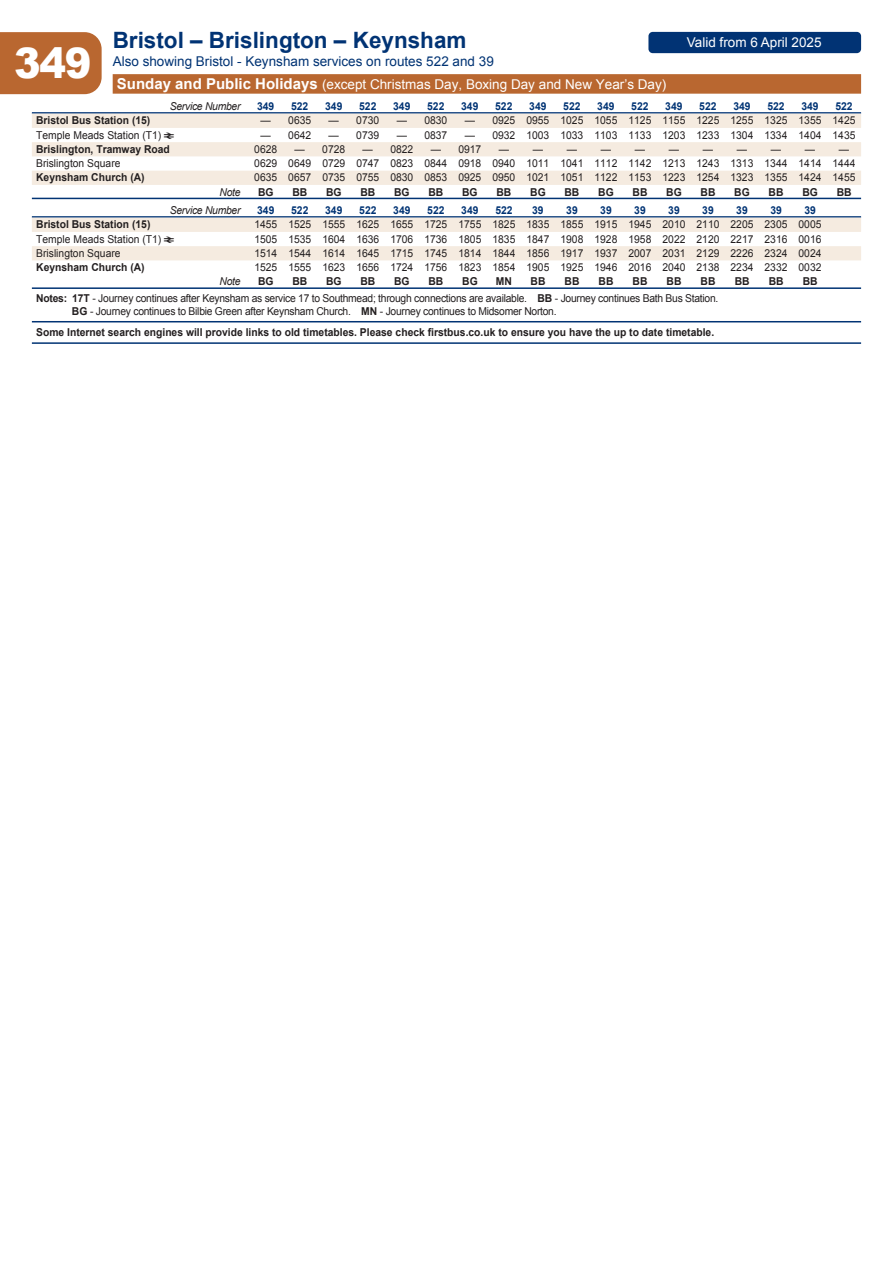
<style>
.page{position:relative;width:893px;height:1263px;background:#fff}
.page>*{position:absolute;margin:0;border:0;box-sizing:border-box;transform-origin:0 0}
.t1{font:900 42px "Arial";color:#fff;scale:.95 1}
.t2{font:700 22.5px "Arial";color:#013374}
.t3{font:13.5px/23px "Arial";color:#013374}
.t4{font:13.5px "Arial";color:#fff}
.t5{font:10.8px "Arial";color:#231f20;scale:.95 1}
.t6{font:700 10.8px "Arial";color:#231f20;scale:.95 1}
.t7{font:10.8px/13px "Arial";letter-spacing:-.025em;color:#231f20;scale:.95 1}
.t8{font:700 10.8px "Arial";color:#013374;scale:.95 1}
.t9{font:italic 10.8px "Arial";letter-spacing:-.025em;color:#231f20;scale:.95 1}
.s1{font-weight:700;font-size:15px;color:#fff}
.s2{color:#fff}
.s3{font-family:"Timetable"}
.s4{font-weight:700}
</style>
<div class="page">
<div style="left:113px;top:74px;width:748px;height:20px;background:#b96730"></div>
<hr style="left:32px;top:112px;width:829px;height:2px;background:#013374">
<div style="left:32px;top:114px;width:829px;height:14px;background:#f5ebe0"></div>
<div style="left:32px;top:142px;width:829px;height:14px;background:#f5ebe0"></div>
<div style="left:32px;top:171px;width:829px;height:14px;background:#f5ebe0"></div>
<hr style="left:32px;top:198px;width:829px;height:1px;background:#013374">
<hr style="left:32px;top:216px;width:829px;height:2px;background:#013374">
<div style="left:32px;top:218px;width:829px;height:14px;background:#f5ebe0"></div>
<div style="left:32px;top:246px;width:829px;height:14px;background:#f5ebe0"></div>
<hr style="left:32px;top:287px;width:829px;height:2px;background:#013374">
<hr style="left:32px;top:321px;width:829px;height:1px;background:#013374">
<hr style="left:32px;top:342px;width:829px;height:2px;background:#013374">
<div style="left:648px;top:32px;width:213px;height:21px;background:#013374;border-radius:4px"></div>
<div style="left:0;top:32px;width:102px;height:62px;background:#b96730"></div>
<h2 class="t2" style="left:113px;top:26px;width:355px">Bristol – Brislington – Keynsham</h2>
<p class="t3" style="left:117px;top:50px;width:551px;text-indent:-4px">Also showing Bristol - Keynsham services on routes 522 and 39<br><span class="s1">Sunday and Public Holidays</span> <span class="s2">(except Christmas Day, Boxing Day and New Year’s Day)</span></p>
<p class="t9" style="left:170px;top:99px;width:76px">Service Number</p>
<p class="t8" style="left:257px;top:99px;width:20px">349</p>
<p class="t8" style="left:291px;top:99px;width:20px">522</p>
<p class="t8" style="left:325px;top:99px;width:20px">349</p>
<p class="t8" style="left:359px;top:99px;width:20px">522</p>
<p class="t8" style="left:393px;top:99px;width:20px">349</p>
<p class="t8" style="left:427px;top:99px;width:20px">522</p>
<p class="t8" style="left:461px;top:99px;width:20px">349</p>
<p class="t8" style="left:495px;top:99px;width:20px">522</p>
<p class="t8" style="left:529px;top:99px;width:20px">349</p>
<p class="t8" style="left:563px;top:99px;width:20px">522</p>
<p class="t8" style="left:597px;top:99px;width:20px">349</p>
<p class="t8" style="left:631px;top:99px;width:20px">522</p>
<p class="t8" style="left:665px;top:99px;width:20px">349</p>
<p class="t8" style="left:699px;top:99px;width:20px">522</p>
<p class="t8" style="left:733px;top:99px;width:20px">349</p>
<p class="t8" style="left:767px;top:99px;width:20px">522</p>
<p class="t8" style="left:801px;top:99px;width:20px">349</p>
<p class="t8" style="left:835px;top:99px;width:20px">522</p>
<p class="t6" style="left:36px;top:113px;width:122px">Bristol Bus Station (15)</p>
<p class="t5" style="left:261px;top:113px;width:55px">— 0635</p>
<p class="t5" style="left:329px;top:113px;width:55px">— 0730</p>
<p class="t5" style="left:397px;top:113px;width:55px">— 0830</p>
<p class="t5" style="left:465px;top:113px;width:413px">— 0925 0955 1025 1055 1125 1155 1225 1255 1325 1355 1425</p>
<p class="t5" style="left:36px;top:128px;width:147px">Temple Meads Station (T1) <span class="s3">a</span></p>
<p class="t5" style="left:261px;top:128px;width:55px">— 0642</p>
<p class="t5" style="left:329px;top:128px;width:55px">— 0739</p>
<p class="t5" style="left:397px;top:128px;width:55px">— 0837</p>
<p class="t5" style="left:465px;top:128px;width:413px">— 0932 1003 1033 1103 1133 1203 1233 1304 1334 1404 1435</p>
<p class="t6" style="left:36px;top:142px;width:142px">Brislington, Tramway Road</p>
<p class="t5" style="left:254px;top:142px;width:26px">0628</p>
<p class="t5" style="left:295px;top:142px;width:55px">— 0728</p>
<p class="t5" style="left:363px;top:142px;width:55px">— 0822</p>
<p class="t5" style="left:431px;top:142px;width:55px">— 0917</p>
<p class="t5" style="left:499px;top:142px;width:48px">— —</p>
<p class="t5" style="left:567px;top:142px;width:48px">— —</p>
<p class="t5" style="left:635px;top:142px;width:48px">— —</p>
<p class="t5" style="left:703px;top:142px;width:48px">— —</p>
<p class="t5" style="left:771px;top:142px;width:48px">— —</p>
<p class="t5" style="left:839px;top:142px;width:12px">—</p>
<p class="t5" style="left:36px;top:156px;width:90px">Brislington Square</p>
<p class="t5" style="left:254px;top:156px;width:634px">0629 0649 0729 0747 0823 0844 0918 0940 1011 1041 1112 1142 1213 1243 1313 1344 1414 1444</p>
<p class="t6" style="left:36px;top:170px;width:116px">Keynsham Church (A)</p>
<p class="t5" style="left:254px;top:170px;width:634px">0635 0657 0735 0755 0830 0853 0925 0950 1021 1051 1122 1153 1223 1254 1323 1355 1424 1455</p>
<p class="t9" style="left:219px;top:185px;width:24px">Note</p>
<p class="t6" style="left:258px;top:185px;width:18px">BG</p>
<p class="t6" style="left:292px;top:185px;width:17px">BB</p>
<p class="t6" style="left:326px;top:185px;width:18px">BG</p>
<p class="t6" style="left:360px;top:185px;width:17px">BB</p>
<p class="t6" style="left:394px;top:185px;width:18px">BG</p>
<p class="t6" style="left:428px;top:185px;width:17px">BB</p>
<p class="t6" style="left:462px;top:185px;width:18px">BG</p>
<p class="t6" style="left:496px;top:185px;width:17px">BB</p>
<p class="t6" style="left:530px;top:185px;width:18px">BG</p>
<p class="t6" style="left:564px;top:185px;width:17px">BB</p>
<p class="t6" style="left:598px;top:185px;width:18px">BG</p>
<p class="t6" style="left:632px;top:185px;width:17px">BB</p>
<p class="t6" style="left:666px;top:185px;width:18px">BG</p>
<p class="t6" style="left:701px;top:185px;width:17px">BB</p>
<p class="t6" style="left:734px;top:185px;width:18px">BG</p>
<p class="t6" style="left:769px;top:185px;width:17px">BB</p>
<p class="t6" style="left:802px;top:185px;width:18px">BG</p>
<p class="t6" style="left:837px;top:185px;width:17px">BB</p>
<p class="t9" style="left:170px;top:203px;width:76px">Service Number</p>
<p class="t8" style="left:257px;top:203px;width:20px">349</p>
<p class="t8" style="left:291px;top:203px;width:20px">522</p>
<p class="t8" style="left:325px;top:203px;width:20px">349</p>
<p class="t8" style="left:359px;top:203px;width:20px">522</p>
<p class="t8" style="left:393px;top:203px;width:20px">349</p>
<p class="t8" style="left:427px;top:203px;width:20px">522</p>
<p class="t8" style="left:461px;top:203px;width:20px">349</p>
<p class="t8" style="left:495px;top:203px;width:20px">522</p>
<p class="t8" style="left:532px;top:203px;width:14px">39</p>
<p class="t8" style="left:566px;top:203px;width:14px">39</p>
<p class="t8" style="left:600px;top:203px;width:14px">39</p>
<p class="t8" style="left:634px;top:203px;width:14px">39</p>
<p class="t8" style="left:668px;top:203px;width:14px">39</p>
<p class="t8" style="left:702px;top:203px;width:14px">39</p>
<p class="t8" style="left:736px;top:203px;width:14px">39</p>
<p class="t8" style="left:770px;top:203px;width:14px">39</p>
<p class="t8" style="left:804px;top:203px;width:14px">39</p>
<p class="t6" style="left:36px;top:217px;width:122px">Bristol Bus Station (15)</p>
<p class="t5" style="left:254px;top:217px;width:598px">1455 1525 1555 1625 1655 1725 1755 1825 1835 1855 1915 1945 2010 2110 2205 2305 0005</p>
<p class="t5" style="left:36px;top:232px;width:147px">Temple Meads Station (T1) <span class="s3">a</span></p>
<p class="t5" style="left:254px;top:232px;width:598px">1505 1535 1604 1636 1706 1736 1805 1835 1847 1908 1928 1958 2022 2120 2217 2316 0016</p>
<p class="t5" style="left:36px;top:246px;width:90px">Brislington Square</p>
<p class="t5" style="left:254px;top:246px;width:598px">1514 1544 1614 1645 1715 1745 1814 1844 1856 1917 1937 2007 2031 2129 2226 2324 0024</p>
<p class="t6" style="left:36px;top:260px;width:116px">Keynsham Church (A)</p>
<p class="t5" style="left:254px;top:260px;width:598px">1525 1555 1623 1656 1724 1756 1823 1854 1905 1925 1946 2016 2040 2138 2234 2332 0032</p>
<p class="t9" style="left:220px;top:274px;width:24px">Note</p>
<p class="t6" style="left:258px;top:274px;width:18px">BG</p>
<p class="t6" style="left:292px;top:274px;width:17px">BB</p>
<p class="t6" style="left:326px;top:274px;width:18px">BG</p>
<p class="t6" style="left:360px;top:274px;width:17px">BB</p>
<p class="t6" style="left:394px;top:274px;width:18px">BG</p>
<p class="t6" style="left:428px;top:274px;width:17px">BB</p>
<p class="t6" style="left:462px;top:274px;width:18px">BG</p>
<p class="t6" style="left:496px;top:274px;width:18px">MN</p>
<p class="t6" style="left:530px;top:274px;width:17px">BB</p>
<p class="t6" style="left:565px;top:274px;width:17px">BB</p>
<p class="t6" style="left:599px;top:274px;width:17px">BB</p>
<p class="t6" style="left:633px;top:274px;width:17px">BB</p>
<p class="t6" style="left:667px;top:274px;width:17px">BB</p>
<p class="t6" style="left:701px;top:274px;width:17px">BB</p>
<p class="t6" style="left:735px;top:274px;width:17px">BB</p>
<p class="t6" style="left:769px;top:274px;width:17px">BB</p>
<p class="t6" style="left:803px;top:274px;width:17px">BB</p>
<p class="t7" style="left:72px;top:291px;width:682px;text-indent:-36px"><span class="s4">Notes: 17T</span> - Journey continues after Keynsham as service 17 to Southmead; through connections are available. <span class="s4">BB</span> - Journey continues Bath Bus Station.<br><span class="s4">BG</span> - Journey continues to Bilbie Green after Keynsham Church. <span class="s4">MN</span> - Journey continues to Midsomer Norton.</p>
<p class="t6" style="left:36px;top:325px;width:715px">Some Internet search engines will provide links to old timetables. Please check firstbus.co.uk to ensure you have the up to date timetable.</p>
<p class="t4" style="left:687px;top:34px;width:136px">Valid from 6 April 2025</p>
<h1 class="t1" style="left:14px;top:32px;width:83px">349</h1>
</div>
